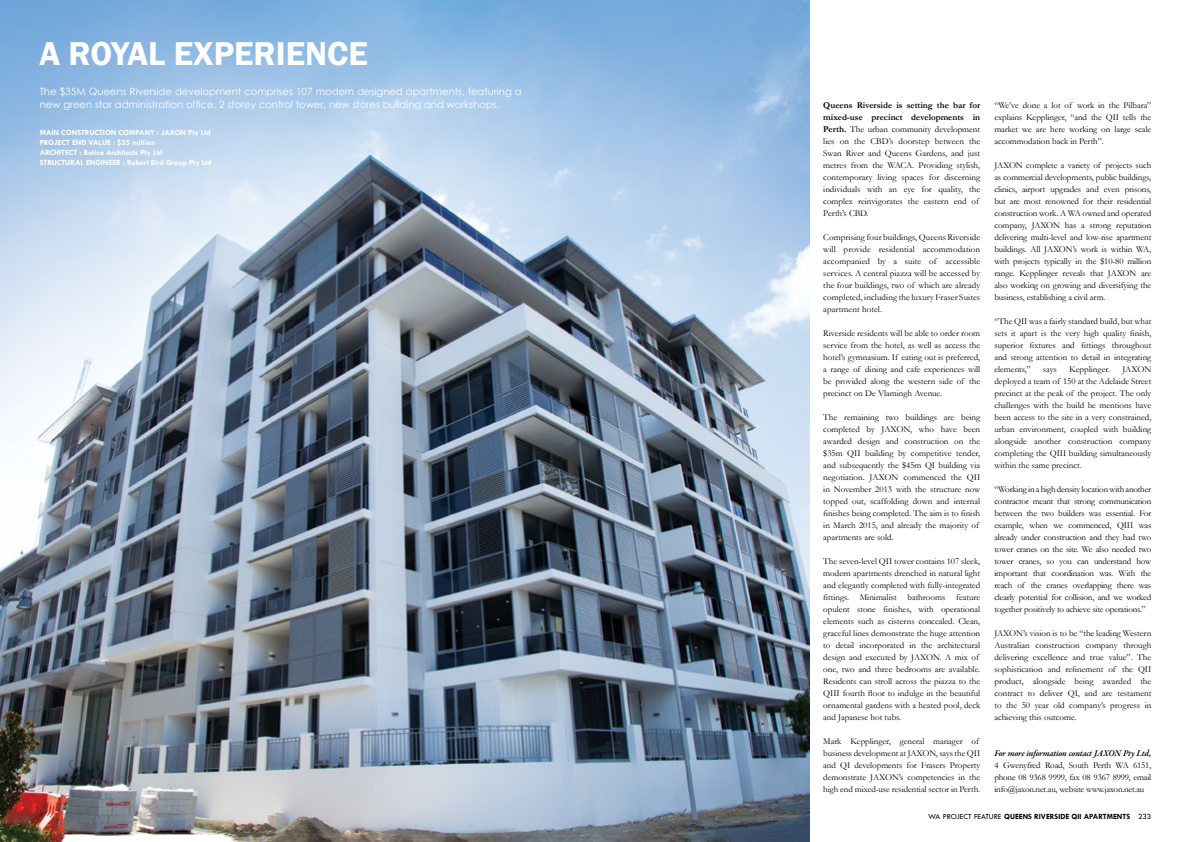
<style>
.page{position:relative;width:1191px;height:842px;background:#fff}
.page>*{position:absolute;margin:0;border:0;box-sizing:border-box;transform-origin:0 0}
.t1{font:600 34px "Franklin Gothic";color:#fff}
.t2{font:10px/13px "Century Gothic";color:#fff}
.t3{font:9px/12px "Garamond";color:#000;text-align:justify}
.t4{font:italic 600 9px "Garamond Premr Pro";letter-spacing:-.02em;color:#000}
.t5{font:700 8px/10px "Tw Cen";color:#fff}
.t6{font:700 8px "Tw Cen";color:#000}
.s1{font-weight:700}
.s2{font-weight:400}
</style>
<div class="page">
<img style="left:0;top:0;width:809px;height:842px">
<h1 class="t1" style="left:39px;top:33px;width:327px">A ROYAL EXPER IENCE</h1>
<p class="t2" style="left:40px;top:84px;width:483px">The $35M Queens Riverside development comprises 107 modern designed apartments, featuring a new green star administration office, 2 storey control tower, new stores building and workshops.</p>
<p class="t5" style="left:40px;top:128px;width:172px">MAIN CONSTRUCTION COMPANY : Jaxon Pty Ltd<br>PROJECT END VALUE : $35 million<br>ARCHITECT : Botica Architects Pty Ltd<br>Structural</p>
<p class="t5" style="left:86px;top:158px;width:20px">Engineer</p>
<p class="t5" style="left:123px;top:158px;width:90px">: Robert Bird Group Pty Ltd</p>
<p class="t3" style="left:823px;top:99px;width:158px;text-align:left"><span class="s1">Queens Riverside is setting the bar for mixed-use precinct developments in Perth.</span> The urban community development lies on the CBD’s doorstep between the Swan River and Queens Gardens, and just metres from the WACA. Providing stylish, contemporary living spaces for discerning individuals with an eye for quality, the complex reinvigorates the eastern end of Perth’s CBD.</p>
<p class="t3" style="left:823px;top:231px;width:158px">Comprising four buildings, Queens Riverside will provide residential accommodation accompanied by a suite of accessible services. A central piazza will be accessed by the four buildings, two of which are already completed, including the luxury Fraser Suites apartment hotel.</p>
<p class="t3" style="left:823px;top:327px;width:158px">Riverside residents will be able to order room service from the hotel, as well as access the hotel’s gymnasium. If eating out is preferred, a range of dining and cafe experiences will be provided along the western side of the precinct on De Vlamingh Avenue.</p>
<p class="t3" style="left:823px;top:411px;width:158px;text-align:left">The remaining two buildings are being completed by Jaxon, who have been awarded design and construction on the $35m QII building by competitive tender, and subsequently the $45m QI building via negotiation. Jaxon commenced the QII in November 2013 with the structure now topped out, scaffolding down and internal finishes being completed. The aim is to finish in March 2015, and already the majority of apartments are sold.</p>
<p class="t3" style="left:823px;top:555px;width:158px;text-align:left">The seven-level QII tower contains 107 sleek, modern apartments drenched in natural light and elegantly completed with fully-integrated fittings. Minimalist bathrooms feature opulent stone finishes, with operational elements such as cisterns concealed. Clean, graceful lines demonstrate the huge attention to detail incorporated in the architectural design and executed by Jaxon. A mix of one, two and three bedrooms are available.<br>Residents can stroll across the piazza to the QIII fourth floor to indulge in the beautiful ornamental gardens with a heated pool, deck and Japanese hot tubs.</p>
<p class="t3" style="left:823px;top:735px;width:158px;text-align:left">Mark Kepplinger, general manager of business development at Jaxon, says the QII and QI developments for Frasers Property demonstrate Jaxon’s competencies in the high end mixed-use residential sector in Perth.</p>
<p class="t3" style="left:994px;top:99px;width:158px">“We’ve done a lot of work in the Pilbara” explains Kepplinger, “and the QII tells the market we are here working on large scale accommodation back in Perth”.</p>
<p class="t3" style="left:994px;top:159px;width:158px">Jaxon complete a variety of projects such as commercial developments, public buildings, clinics, airport upgrades and even prisons, but are most renowned for their residential construction work. A WA owned and operated company, Jaxon has a strong reputation delivering multi-level and low-rise apartment buildings. All Jaxon’s work is within WA, with projects typically in the $10-80 million range. Kepplinger reveals that Jaxon are also working on growing and diversifying the business, establishing a civil arm.</p>
<p class="t3" style="left:994px;top:315px;width:158px">“The QII was a fairly standard build, but what sets it apart is the very high quality finish, superior fixtures and fittings throughout and strong attention to detail in integrating elements,”</p>
<p class="t3" style="left:994px;top:363px;width:158px;text-indent:128px">Jaxon deployed a team of 150 at the Adelaide Street precinct at the peak of the project. The only challenges with the build he mentions have been access to the site in a very constrained, urban environment, coupled with building alongside another construction company completing the QIII building simultaneously within the same precinct.</p>
<p class="t3" style="left:994px;top:483px;width:158px">“Working in a high density location with another contractor meant that strong communication between the two builders was essential. For example, when we commenced, QIII was already under construction and they had two tower cranes on the site. We also needed two tower cranes, so you can understand how important that coordination was. With the reach of the cranes overlapping there was clearly potential for collision, and we worked together positively to achieve site operations.”</p>
<p class="t3" style="left:994px;top:627px;width:158px">Jaxon’s vision is to be “the leading Western Australian construction company through delivering excellence and true value”. The sophistication and refinement of the QII product, alongside being awarded the contract to deliver QI, and are testament to the 50 year old company’s progress in achieving this outcome.</p>
<p class="t4" style="left:994px;top:747px;width:158px">For more information contact Jaxon Pty Ltd,</p>
<p class="t3" style="left:994px;top:759px;width:158px">4 Gwenyfred Road, South Perth WA 6151, phone 08 9368 9999, fax 08 9367 8999, email info@jaxon.net.au, website www.jaxon.net.au</p>
<p class="t3" style="left:1043px;top:363px;width:15px">says</p>
<p class="t3" style="left:1069px;top:363px;width:42px">Kepplinger.</p>
<p class="t6" style="left:928px;top:811px;width:225px"><span class="s2">WA PROJECT FEATURE</span> QUEENS RIVERSIDE QII APARTMENTS <span class="s2">233</span></p>
</div>
